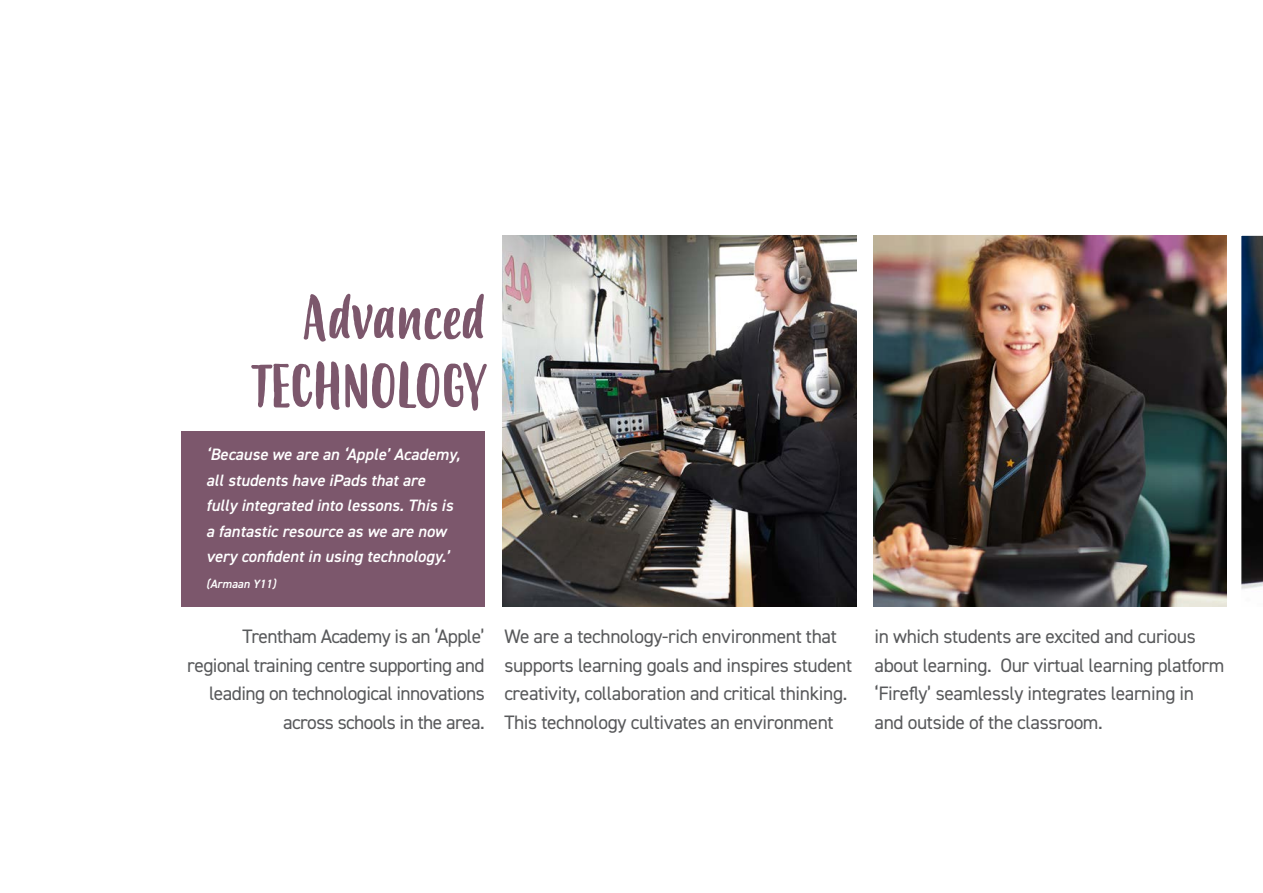
<style>
.page{position:relative;width:1263px;height:893px;background:#fff}
.page>*{position:absolute;margin:0;border:0;box-sizing:border-box;transform-origin:0 0}
.t1{font:60px/69px "Budidaya";color:#7c576c;text-align:right}
.t2{font:19.5px/28.5px "DIN2014";letter-spacing:-.02em;color:#58595b}
.t3{font:italic 600 16.5px/25.5px "DIN2014";color:#fff}
.t4{font:italic 600 12px "DIN2014";color:#fff}
</style>
<div class="page">
<div style="left:182px;top:431px;width:303px;height:176px;background:#7c576c"></div>
<svg style="left:1219px;top:235px;width:44px;height:355px"></svg>
<img style="left:873px;top:236px;width:354px;height:371px">
<img style="left:503px;top:236px;width:353px;height:371px">
<h1 class="t1" style="left:252px;top:286px;width:235px">Advanced<br>TECHNOLOGY</h1>
<p class="t3" style="left:206px;top:441px;width:255px">‘Because we are an ‘Apple’ Academy, all students have iPads that are<br>fully integrated into lessons. This is a fantastic resource as we are now very confident in using technology.’</p>
<p class="t4" style="left:206px;top:575px;width:71px">(Armaan Y11)</p>
<p class="t2" style="left:187px;top:622px;width:299px;text-align:right">Trentham Academy is an ‘Apple’ regional training centre supporting and leading on technological innovations across schools in the area.</p>
<p class="t2" style="left:504px;top:622px;width:349px">We are a technology-rich environment that supports learning goals and inspires student creativity, collaboration and critical thinking.<br>This technology cultivates an environment</p>
<p class="t2" style="left:874px;top:622px;width:351px">in which students are excited and curious about learning. Our virtual learning platform ‘Firefly’ seamlessly integrates learning in and outside of the classroom.</p>
</div>
